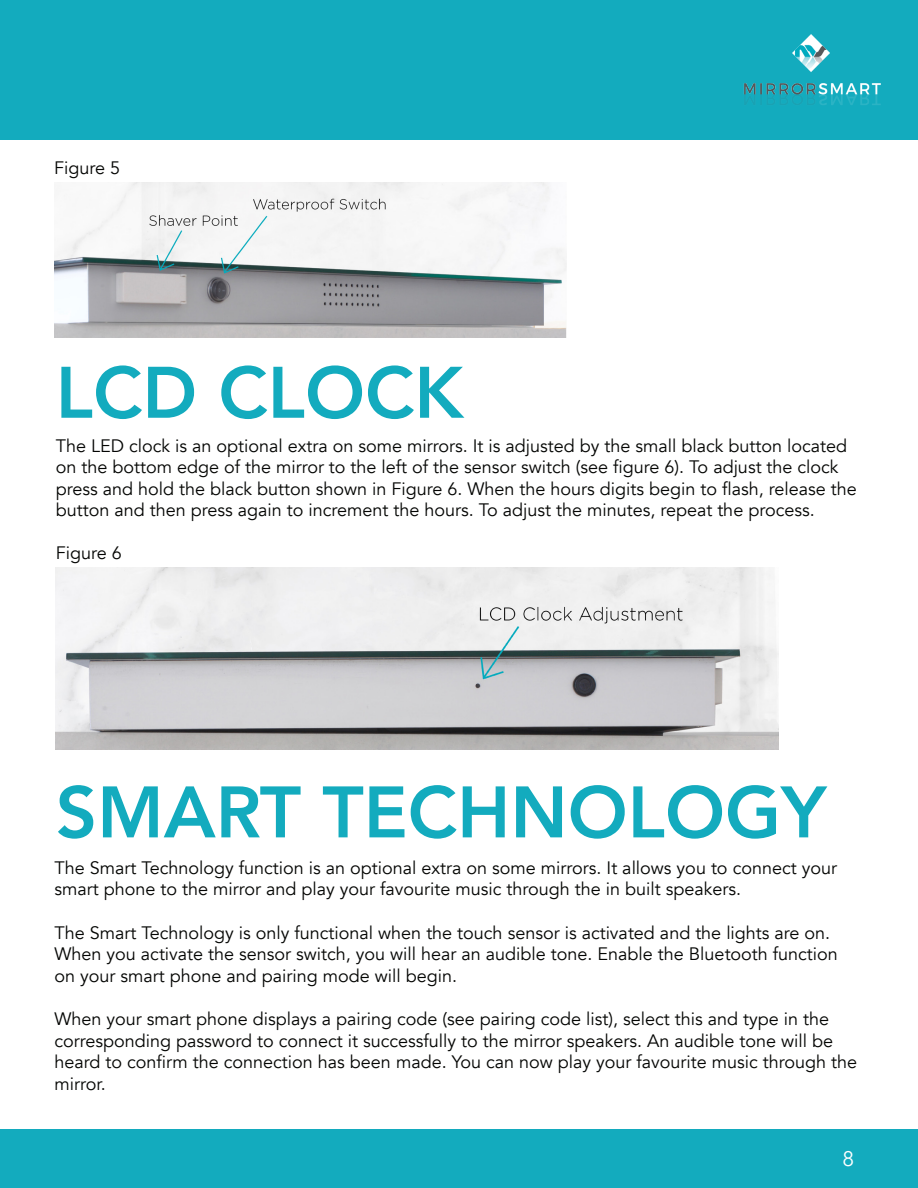
<style>
.page{position:relative;width:918px;height:1188px;background:#fff}
.page>*{position:absolute;margin:0;border:0;box-sizing:border-box;transform-origin:0 0}
.t1{font:800 72px "Avenir";color:#13abbe}
.t2{font:21px "Avenir";color:#fff}
.t3{font:18px/21.6px "Avenir";color:#040503}
</style>
<div class="page">
<div style="left:0;top:1130px;width:918px;height:58px;background:#13abbe"></div>
<img style="left:56px;top:568px;width:723px;height:182px">
<img style="left:54px;top:183px;width:513px;height:155px">
<div style="left:0;top:0;width:918px;height:140px;background:#13abbe"></div>
<img style="left:743px;top:34px;width:138px;height:71px">
<p class="t3" style="left:54px;top:157px;width:68px">Figure 5</p>
<h1 class="t1" style="left:56px;top:346px;width:409px">LCD CLOCK</h1>
<p class="t3" style="left:56px;top:435px;width:803px">The LED clock is an optional extra on some mirrors. It is adjusted by the small black button located on the bottom edge of the mirror to the left of the sensor switch (see figure 6). To adjust the clock press and hold the black button shown in Figure 6. When the hours digits begin to flash, release the button and then press again to increment the hours. To adjust the minutes, repeat the process.</p>
<p class="t3" style="left:56px;top:542px;width:68px">Figure 6</p>
<h1 class="t1" style="left:56px;top:765px;width:772px">SMART TECHNOLOGY</h1>
<p class="t3" style="left:55px;top:857px;width:784px">The Smart Technology function is an optional extra on some mirrors. It allows you to connect your smart phone to the mirror and play your favourite music through the in built speakers.</p>
<p class="t3" style="left:55px;top:922px;width:785px">The Smart Technology is only functional when the touch sensor is activated and the lights are on.<br>When you activate the sensor switch, you will hear an audible tone. Enable the Bluetooth function on your smart phone and pairing mode will begin.</p>
<p class="t3" style="left:55px;top:1008px;width:804px">When your smart phone displays a pairing code (see pairing code list), select this and type in the corresponding password to connect it successfully to the mirror speakers. An audible tone will be heard to confirm the connection has been made. You can now play your favourite music through the mirror.</p>
<p class="t2" style="left:842px;top:1145px;width:13px">8</p>
</div>
